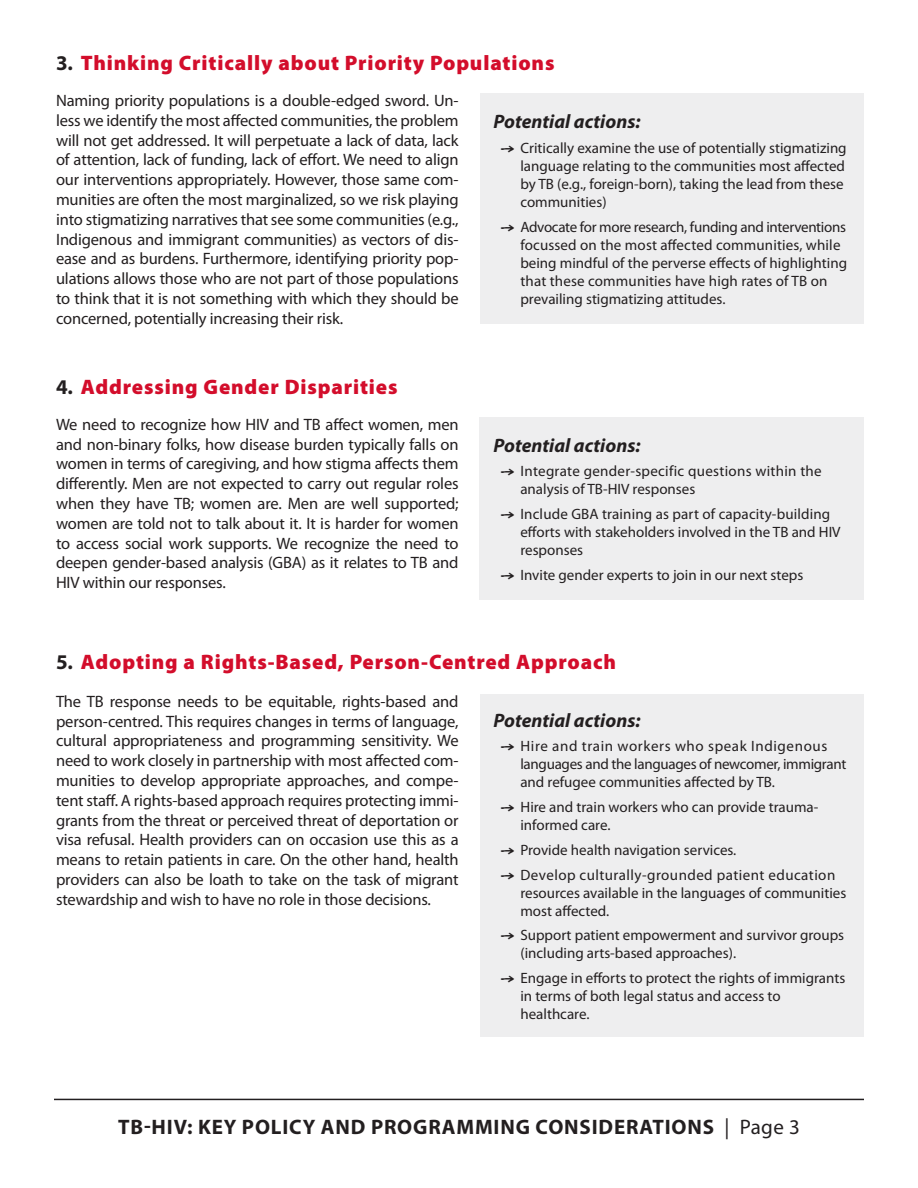
<style>
.page{position:relative;width:918px;height:1188px;background:#fff}
.page>*{position:absolute;margin:0;border:0;box-sizing:border-box;transform-origin:0 0}
.t1{font:900 21px "Myriad Pro";letter-spacing:.04em;color:#d30d2b}
.t2{font:700 21px "Myriad Pro";letter-spacing:.04em;color:#231f20}
.t3{font:italic 700 19.5px "Myriad Pro";color:#231f20}
.t4{font:16.5px/19.8px "Myriad Pro";letter-spacing:-.01em;color:#231f20;text-align:justify}
.t5{font:15px/18px "Myriad Pro";color:#231f20}
.t6{font:15px/18px "Myriad Pro";letter-spacing:.02em;color:#231f20}
.s1{font-weight:700;color:#231f20}
.s2{font-family:"Segoe Script";font-weight:700}
.s3{font-weight:400}
</style>
<div class="page">
<hr style="left:54px;top:1099px;width:810px;height:1px;background:#231f20">
<div style="left:481px;top:694px;width:383px;height:343px;background:#eeeeef"></div>
<div style="left:480px;top:417px;width:384px;height:182px;background:#eeeeef"></div>
<div style="left:481px;top:94px;width:383px;height:230px;background:#eeeeef"></div>
<p class="t1" style="left:56px;top:51px;width:500px"><span class="s1">3.</span> Thinking Critically about Priority Populations</p>
<p class="t4" style="left:56px;top:91px;width:404px">Naming priority populations is a double-edged sword. Un&shy;less we identify the most affected communities, the problem will not get addressed. It will perpetuate a lack of data, lack of attention, lack of funding, lack of effort. We need to align our interventions appropriately. However, those same com&shy;munities are often the most marginalized, so we risk playing into stigmatizing narratives that see some communities (e.g., Indigenous and immigrant communities) as vectors of dis&shy;ease and as burdens. Furthermore, identifying priority pop&shy;ulations allows those who are not part of those populations to think that it is not something with which they should be concerned, potentially increasing their risk.</p>
<p class="t1" style="left:56px;top:375px;width:343px"><span class="s1">4.</span> Addressing Gender Disparities</p>
<p class="t4" style="left:56px;top:415px;width:404px">We need to recognize how HIV and TB affect women, men and non-binary folks, how disease burden typically falls on women in terms of caregiving, and how stigma affects them differently. Men are not expected to carry out regular roles when they have TB; women are. Men are well supported; women are told not to talk about it. It is harder for women to access social work supports. We recognize the need to deepen gender-based analysis (GBA) as it relates to TB and HIV within our responses.</p>
<p class="t3" style="left:493px;top:111px;width:149px">Potential actions:</p>
<p class="t5" style="left:520px;top:139px;width:328px;text-indent:-20px"><span class="s2">→</span> Critically examine the use of potentially stigmatizing language relating to the communities most affected by TB (e.g., foreign-born), taking the lead from these communities)</p>
<p class="t5" style="left:520px;top:218px;width:328px;text-indent:-20px"><span class="s2">→</span> Advocate for more research, funding and interventions focussed on the most affected communities, while being mindful of the perverse effects of highlighting that these communities have high rates of TB on prevailing stigmatizing attitudes.</p>
<p class="t3" style="left:493px;top:434px;width:149px">Potential actions:</p>
<p class="t6" style="left:520px;top:463px;width:303px;text-indent:-20px"><span class="s2">→</span> Integrate gender-specific questions within the analysis of TB-HIV responses</p>
<p class="t5" style="left:520px;top:505px;width:322px;text-indent:-20px"><span class="s2">→</span> Include GBA training as part of capacity-building efforts with stakeholders involved in the TB and HIV responses</p>
<p class="t5" style="left:500px;top:566px;width:305px"><span class="s2">→</span> Invite gender experts to join in our next steps</p>
<p class="t1" style="left:56px;top:650px;width:561px"><span class="s1">5.</span> Adopting a Rights-Based, Person-Centred Approach</p>
<p class="t3" style="left:493px;top:709px;width:149px">Potential actions:</p>
<p class="t5" style="left:520px;top:738px;width:327px;text-indent:-20px"><span class="s2">→</span> Hire and train workers who speak Indigenous languages and the languages of newcomer, immigrant and refugee communities affected by TB.</p>
<p class="t5" style="left:520px;top:798px;width:299px;text-indent:-20px"><span class="s2">→</span> Hire and train workers who can provide trauma&shy;informed care.</p>
<p class="t5" style="left:500px;top:841px;width:238px"><span class="s2">→</span> Provide health navigation services.</p>
<p class="t5" style="left:520px;top:866px;width:327px;text-indent:-20px"><span class="s2">→</span> Develop culturally-grounded patient education resources available in the languages of communities most affected.</p>
<p class="t5" style="left:520px;top:927px;width:325px;text-indent:-20px"><span class="s2">→</span> Support patient empowerment and survivor groups (including arts-based approaches).</p>
<p class="t5" style="left:520px;top:969px;width:326px;text-indent:-20px"><span class="s2">→</span> Engage in efforts to protect the rights of immigrants in terms of both legal status and access to healthcare.</p>
<p class="t4" style="left:56px;top:692px;width:404px">The TB response needs to be equitable, rights-based and person-centred. This requires changes in terms of language, cultural appropriateness and programming sensitivity. We need to work closely in partnership with most affected com&shy;munities to develop appropriate approaches, and compe&shy;tent staff. A rights-based approach requires protecting immi&shy;grants from the threat or perceived threat of deportation or visa refusal. Health providers can on occasion use this as a means to retain patients in care. On the other hand, health providers can also be loath to take on the task of migrant stewardship and wish to have no role in those decisions.</p>
<p class="t2" style="left:118px;top:1115px;width:683px">TB-HIV: KEY POLICY AND PROGRAMMING CONSIDERATIONS <span class="s3">| Page 3</span></p>
</div>
